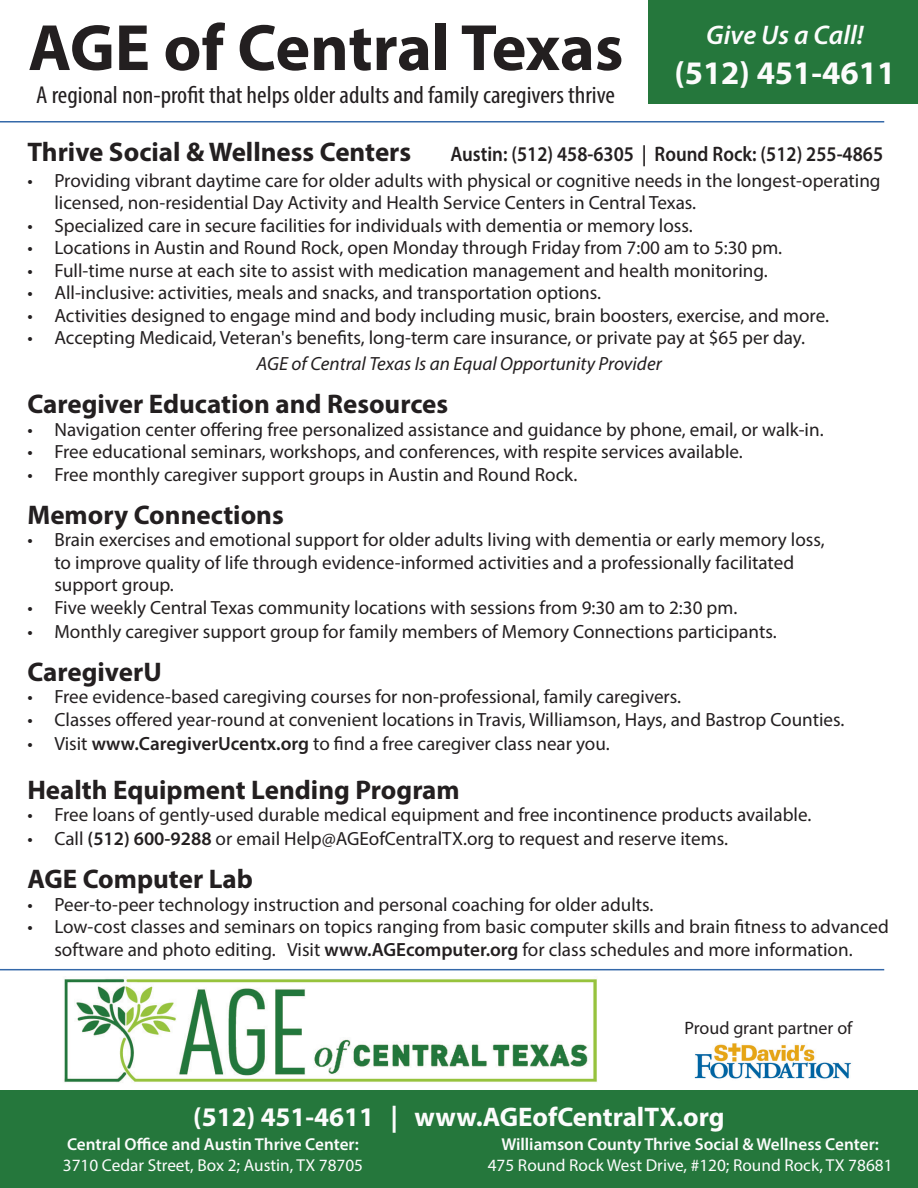
<style>
.page{position:relative;width:918px;height:1188px;background:#fff}
.page>*{position:absolute;margin:0;border:0;box-sizing:border-box;transform-origin:0 0}
.t1{font:700 66px "Myriad Pro";color:#231f20}
.t2{font:700 33px "Myriad Pro";color:#fcfcfc}
.t3{font:700 27px "Myriad Pro";color:#231f20}
.t4{font:700 27px "Myriad Pro";color:#fcfcfc}
.t5{font:italic 600 27px "Myriad Pro";color:#fcfcfc}
.t6{font:condensed 24.6px "Myriad Pro";color:#231f20;scale:1.07 1}
.t7{font:600 21px "Myriad Pro";color:#231f20;scale:.9 1}
.t8{font:19.2px/22.5px "Myriad Pro";color:#231f20}
.t9{font:italic 19.2px "Myriad Pro";color:#231f20}
.t10{font:18px "Myriad Pro";color:#231f20}
.t11{font:600 17.25px "Myriad Pro";color:#fcfcfc}
.t12{font:17.25px "Myriad Pro";color:#fcfcfc}
.s1{font-weight:600}
</style>
<div class="page">
<div style="left:0;top:1091px;width:918px;height:97px;background:#25773c"></div>
<hr style="left:0;top:969px;width:884px;height:1px;background:#3468a9">
<img style="left:64px;top:979px;width:533px;height:104px">
<img style="left:694px;top:1043px;width:158px;height:36px">
<hr style="left:0;top:121px;width:884px;height:2px;background:#3468a9">
<div style="left:648px;top:0;width:270px;height:103px;background:#25773c"></div>
<p class="t1" style="left:28px;top:5px;width:597px">AGE of Central Texas</p>
<p class="t6" style="left:36px;top:80px;width:542px">A regional non-profit that helps older adults and family caregivers thrive</p>
<p class="t7" style="left:450px;top:140px;width:482px">Austin (: 512) 458-6305 | Round Rock ): 512( 255-4865</p>
<p class="t5" style="left:706px;top:18px;width:159px">Give Us a Call!</p>
<p class="t2" style="left:674px;top:51px;width:223px">)512( 451-4611</p>
<p class="t3" style="left:27px;top:134px;width:385px">Thrive Social &amp; Wellness Centers</p>
<p class="t8" style="left:54px;top:169px;width:828px">Providing vibrant daytime care for older adults with physical or cognitive needs in the longest-operating</p>
<p class="t8" style="left:27px;top:169px;width:7px">•</p>
<p class="t8" style="left:27px;top:214px;width:7px">•</p>
<p class="t8" style="left:27px;top:236px;width:7px">•</p>
<p class="t8" style="left:27px;top:259px;width:7px">•</p>
<p class="t8" style="left:27px;top:281px;width:7px">•</p>
<p class="t8" style="left:27px;top:304px;width:7px">•</p>
<p class="t8" style="left:27px;top:326px;width:7px">•</p>
<p class="t8" style="left:54px;top:191px;width:643px">licensed, non-residential Day Activity and Health Service Centers in Central Texas.</p>
<p class="t8" style="left:54px;top:214px;width:640px">Specialized care in secure facilities for individuals with dementia or memory loss.</p>
<p class="t8" style="left:54px;top:236px;width:729px">Locations in Austin and Round Rock, open Monday through Friday from 7:00 am to 5:30 pm.</p>
<p class="t8" style="left:54px;top:259px;width:715px">Full-time nurse at each site to assist with medication management and health monitoring.</p>
<p class="t8" style="left:54px;top:281px;width:548px">All-inclusive: activities, meals and snacks, and transportation options.</p>
<p class="t8" style="left:54px;top:304px;width:776px">Activities designed to engage mind and body including music, brain boosters, exercise, and more.</p>
<p class="t8" style="left:54px;top:326px;width:752px">Accepting Medicaid, Veteran s' benefits, long-term care insurance, or private pay at $65 per day.</p>
<p class="t9" style="left:257px;top:352px;width:407px">AGE of Central Texas Is an Equal Opportunity Provider</p>
<p class="t3" style="left:27px;top:386px;width:422px">Caregiver Education and Resources</p>
<p class="t8" style="left:54px;top:418px;width:771px">Navigation center offering free personalized assistance and guidance by phone, email, or walk i n- .</p>
<p class="t8" style="left:27px;top:418px;width:7px">•</p>
<p class="t8" style="left:27px;top:440px;width:7px">•</p>
<p class="t8" style="left:54px;top:440px;width:690px">Free educational seminars, workshops, and conferences, with respite services available.</p>
<p class="t8" style="left:54px;top:463px;width:525px">Free monthly caregiver support groups in Austin and Round Rock.</p>
<p class="t8" style="left:27px;top:463px;width:7px">•</p>
<p class="t3" style="left:27px;top:497px;width:258px">Memory Connections</p>
<p class="t8" style="left:54px;top:528px;width:772px">Brain exercises and emotional support for older adults living with dementia or early memory loss,</p>
<p class="t8" style="left:27px;top:528px;width:7px">•</p>
<p class="t8" style="left:27px;top:596px;width:7px">•</p>
<p class="t8" style="left:54px;top:551px;width:741px">to improve quality of life through evidence-informed activities and a professionally facilitated support group.</p>
<p class="t8" style="left:54px;top:596px;width:684px">Five weekly Central Texas community locations with sessions from 9:30 am to 2:30 pm.</p>
<p class="t8" style="left:54px;top:620px;width:724px">Monthly caregiver support group for family members of Memory Connections participants.</p>
<p class="t8" style="left:27px;top:620px;width:7px">•</p>
<p class="t3" style="left:27px;top:654px;width:136px">CaregiverU</p>
<p class="t8" style="left:54px;top:685px;width:628px">Free evidence-based caregiving courses for non-professional, family caregivers.</p>
<p class="t8" style="left:27px;top:685px;width:7px">•</p>
<p class="t8" style="left:27px;top:708px;width:7px">•</p>
<p class="t8" style="left:54px;top:708px;width:792px">Classes offered year-round at convenient locations in Travis, Williamson, Hays, and Bastrop Counties.</p>
<p class="t8" style="left:54px;top:732px;width:557px">Visit <span class="s1">www.CaregiverUcentx.org</span> to find a free caregiver class near you.</p>
<p class="t8" style="left:27px;top:732px;width:7px">•</p>
<p class="t3" style="left:27px;top:772px;width:434px">Health Equipment Lending Program</p>
<p class="t8" style="left:54px;top:803px;width:758px">Free loans of gently-used durable medical equipment and free incontinence products available.</p>
<p class="t8" style="left:27px;top:803px;width:7px">•</p>
<p class="t8" style="left:54px;top:827px;width:675px">Call <span class="s1">(512) 600-9288</span> or email Help@AGEofCentralTX.org to request and reserve items.</p>
<p class="t8" style="left:27px;top:827px;width:7px">•</p>
<p class="t3" style="left:27px;top:862px;width:227px">AGE Computer Lab</p>
<p class="t8" style="left:54px;top:893px;width:601px">Peer-to-peer technology instruction and personal coaching for older adults.</p>
<p class="t8" style="left:27px;top:893px;width:7px">•</p>
<p class="t8" style="left:27px;top:915px;width:7px">•</p>
<p class="t8" style="left:54px;top:915px;width:836px">Low-cost classes and seminars on topics ranging from basic computer skills and brain fitness to advanced</p>
<p class="t8" style="left:54px;top:938px;width:223px">software and photo editing.</p>
<p class="t8" style="left:287px;top:938px;width:567px">Visit <span class="s1">www.AGEcomputer.org</span> for class schedules and more information.</p>
<p class="t10" style="left:685px;top:1017px;width:169px">Proud grant partner of</p>
<p class="t4" style="left:193px;top:1099px;width:182px">(512) 451-4611</p>
<p class="t11" style="left:67px;top:1133px;width:293px">Central Office and Austin Thrive Center:</p>
<p class="t12" style="left:63px;top:1154px;width:302px">3710 Cedar Street, Box 2; Austin, TX 78705</p>
<p class="t4" style="left:391px;top:1099px;width:9px">|</p>
<p class="t4" style="left:415px;top:1099px;width:312px">www.AGEofCentralTX.org</p>
<p class="t11" style="left:501px;top:1133px;width:379px">Williamson County Thrive Social &amp; Wellness Center:</p>
<p class="t12" style="left:488px;top:1154px;width:406px">475 Round Rock West Drive, #120; Round Rock, TX 78681</p>
</div>
